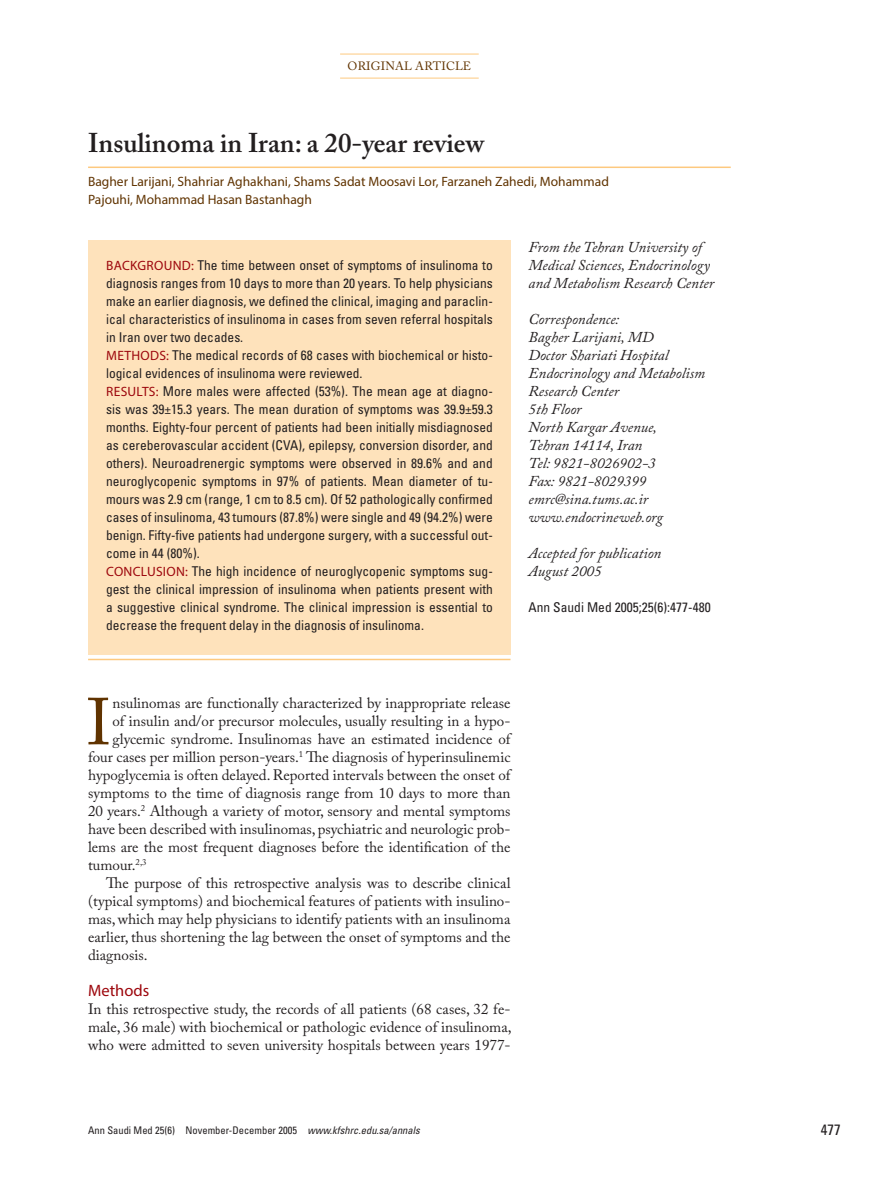
<style>
.page{position:relative;width:893px;height:1191px;background:#fff}
.page>*{position:absolute;margin:0;border:0;box-sizing:border-box;transform-origin:0 0}
.body_drop_cap{font:65.7px "Adobe Caslon Pro";color:#603300}
.head{font:600 27px "Adobe Caslon Pro";color:#231f20}
.subhead{font:16.5px "Myriad Pro";color:#9d070d}
.body_drop_cap-2{font:15px "Adobe Caslon Pro";color:#231f20}
.body{font:15px/18px "Adobe Caslon Pro";color:#231f20;text-align:justify}
.corres_box{font:italic 15px/18px "Adobe Caslon Pro";color:#231f20}
.body_after_sub{font:15px/18px "Adobe Caslon Pro";color:#231f20;text-align:justify}
.corres_box_spafter{font:italic 15px/18px "Adobe Caslon Pro";color:#231f20}
.page_number_right{font:condensed 15px "Univers LT Std";color:#231f20}
.abstract{font:condensed 13.5px/18px "Univers LT Std";color:#231f20;text-align:justify}
.head_authors_list{font:13.5px/18px "Myriad Pro";color:#603300}
.corres_box-2{font:condensed 13.5px "Univers LT Std";color:#231f20}
.t1{font:12px "Adobe Caslon Pro";letter-spacing:.015em;color:#603300}
.t2{font:condensed 10.5px "Univers LT Std";color:#231f20}
.s1{font-family:"Myriad Pro";font-stretch:normal;color:#9d070d}
.s2{font-style:italic}
</style>
<div class="page">
<hr style="left:340px;top:54px;width:139px;height:1px;background:#fdc97f">
<hr style="left:340px;top:78px;width:139px;height:1px;background:#fdc97f">
<hr style="left:88px;top:659px;width:422px;height:1px;background:#fdc97f">
<hr style="left:88px;top:166px;width:643px;height:2px;background:#fdc97f">
<div style="left:88px;top:240px;width:423px;height:414px;background:#fee2bb"></div>
<p class="t1" style="left:348px;top:59px;width:125px">ORIGINAL ARTICLE</p>
<p class="head" style="left:88px;top:127px;width:398px">Insulinoma in Iran: a 20-year review</p>
<p class="head_authors_list" style="left:88px;top:172px;width:522px">Bagher Larijani, Shahriar Aghakhani, Shams Sadat Moosavi Lor, Farzaneh Zahedi, Mohammad<br>Pajouhi, Mohammad Hasan Bastanhagh</p>
<p class="abstract" style="left:106px;top:256px;width:388px"><span class="s1">BACKGROUND:</span> The time between onset of symptoms of insulinoma to diagnosis ranges from 10 days to more than 20 years. To help physicians make an earlier diagnosis, we defined the clinical, imaging and paraclin&shy;ical characteristics of insulinoma in cases from seven referral hospitals in Iran over two decades.</p>
<p class="abstract" style="left:106px;top:346px;width:388px"><span class="s1">METHODS:</span> The medical records of 68 cases with biochemical or histo&shy;logical evidences of insulinoma were reviewed.</p>
<p class="abstract" style="left:106px;top:382px;width:388px"><span class="s1">RESULTS:</span> More males were affected (53%). The mean age at diagno&shy;sis was 39±15.3 years. The mean duration of symptoms was 39.9±59.3 months. Eighty-four percent of patients had been initially misdiagnosed as cereberovascular accident (CVA), epilepsy, conversion disorder, and others). Neuroadrenergic symptoms were observed in 89.6% and and neuroglycopenic symptoms in 97% of patients. Mean diameter of tu&shy;mours was 2.9 cm (range, 1 cm to 8.5 cm). Of 52 pathologically confirmed cases of insulinoma, 43 tumours (87.8%) were single and 49 (94.2%) were benign. Fifty-five patients had undergone surgery, with a successful out&shy;come in 44 (80%).</p>
<p class="abstract" style="left:106px;top:562px;width:388px"><span class="s1">CONCLUSION:</span> The high incidence of neuroglycopenic symptoms sug&shy;gest the clinical impression of insulinoma when patients present with a suggestive clinical syndrome. The clinical impression is essential to decrease the frequent delay in the diagnosis of insulinoma.</p>
<p class="corres_box_spafter" style="left:528px;top:238px;width:187px">From the Tehran University of<br>Medical Sciences, Endocrinology and Metabolism Research Center</p>
<p class="corres_box" style="left:528px;top:310px;width:92px">Correspondence:</p>
<p class="corres_box" style="left:528px;top:328px;width:127px">Bagher Larijani, MD</p>
<p class="corres_box" style="left:528px;top:346px;width:142px">Doctor Shariati Hospital</p>
<p class="corres_box" style="left:528px;top:364px;width:178px">Endocrinology and Metabolism<br>Research Center</p>
<p class="corres_box" style="left:528px;top:400px;width:55px">5th Floor</p>
<p class="corres_box" style="left:528px;top:418px;width:130px">North Kargar Avenue,</p>
<p class="corres_box" style="left:528px;top:436px;width:115px">Tehran 14114, Iran</p>
<p class="corres_box" style="left:528px;top:454px;width:129px">Tel: 9821-8026902-3</p>
<p class="corres_box" style="left:528px;top:472px;width:119px">Fax: 9821-8029399</p>
<p class="corres_box" style="left:528px;top:490px;width:121px">emrc@sina.tums.ac.ir</p>
<p class="corres_box_spafter" style="left:528px;top:508px;width:136px">www.endocrineweb.org</p>
<p class="corres_box" style="left:528px;top:544px;width:134px">Accepted for publication</p>
<p class="corres_box_spafter" style="left:528px;top:562px;width:75px">August 2005</p>
<p class="corres_box-2" style="left:528px;top:599px;width:184px">Ann Saudi Med 2005;25(6):477-480</p>
<p class="body_drop_cap" style="left:87px;top:683px;width:26px">I</p>
<p class="body_drop_cap-2" style="left:112px;top:694px;width:400px">nsulinomas are functionally characterized by inappropriate release</p>
<p class="body_drop_cap-2" style="left:112px;top:712px;width:400px">of insulin and/or precursor molecules, usually resulting in a hypo-</p>
<p class="body_drop_cap-2" style="left:112px;top:730px;width:400px">glycemic syndrome. Insulinomas have an estimated incidence of</p>
<p class="body_drop_cap-2" style="left:88px;top:748px;width:424px">four cases per million person-years.<sup>1</sup> The diagnosis of hyperinsulinemic</p>
<p class="body_drop_cap-2" style="left:88px;top:766px;width:424px">hypoglycemia is often delayed. Reported intervals between the onset of</p>
<p class="body_drop_cap-2" style="left:88px;top:784px;width:424px">symptoms to the time of diagnosis range from 10 days to more than</p>
<p class="body_drop_cap-2" style="left:88px;top:802px;width:424px">20 years.<sup>2</sup> Although a variety of motor, sensory and mental symptoms</p>
<p class="body_drop_cap-2" style="left:88px;top:820px;width:424px">have been described with insulinomas, psychiatric and neurologic prob-</p>
<p class="body_drop_cap-2" style="left:88px;top:838px;width:424px">lems are the most frequent diagnoses before the identification of the</p>
<p class="body_drop_cap-2" style="left:88px;top:856px;width:60px">tumour.<sup>2,3</sup></p>
<p class="body" style="left:88px;top:874px;width:424px;text-indent:18px">The purpose of this retrospective analysis was to describe clinical (typical symptoms) and biochemical features of patients with insulino&shy;mas, which may help physicians to identify patients with an insulinoma earlier, thus shortening the lag between the onset of symptoms and the diagnosis.</p>
<p class="subhead" style="left:88px;top:980px;width:63px">Methods</p>
<p class="body_after_sub" style="left:88px;top:1000px;width:425px">In this retrospective study, the records of all patients (68 cases, 32 fe&shy;male, 36 male) with biochemical or pathologic evidence of insulinoma, who were admitted to seven university hospitals between years 1977-</p>
<p class="t2" style="left:88px;top:1124px;width:333px">Ann Saudi Med 25(6) November-December 2005 <span class="s2">www.kfshrc.edu.sa/annals</span></p>
<p class="page_number_right" style="left:821px;top:1120px;width:21px">477</p>
</div>
